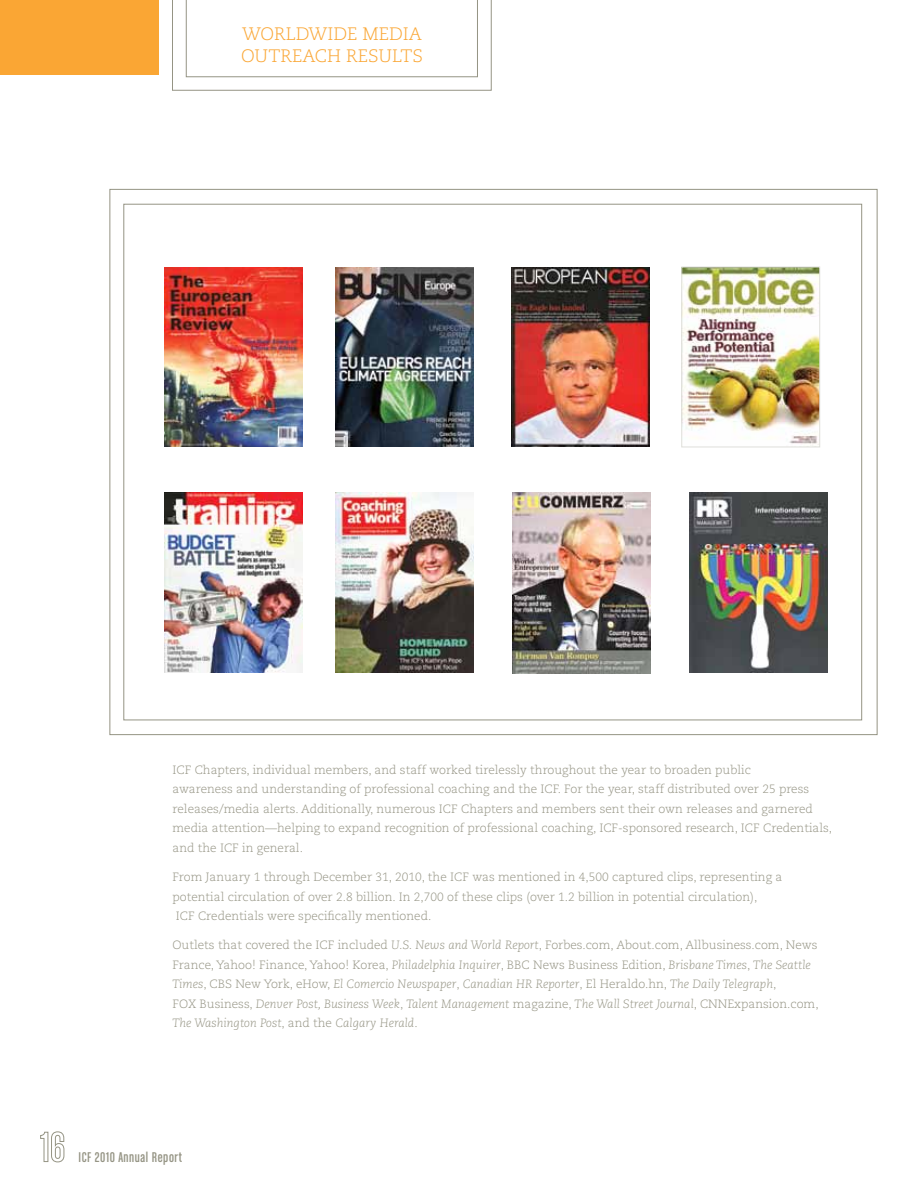
<style>
.page{position:relative;width:918px;height:1188px;background:#fff}
.page>*{position:absolute;margin:0;border:0;box-sizing:border-box;transform-origin:0 0}
.t1{font:300 18px "Caecilia";color:#faa634}
.t2{font:15px "Chalet Comprime Cologne Sixty";letter-spacing:.04em;color:#959484}
.t3{font:300 12px/19.5px "Caecilia";color:#959484}
.s1{font-style:italic}
</style>
<div class="page">
<svg style="left:40px;top:1131px;width:25px;height:32px"></svg>
<svg style="left:172px;top:0;width:320px;height:91px"></svg>
<div style="left:0;top:0;width:159px;height:74px;background:#faa634"></div>
<img style="left:164px;top:267px;width:138px;height:180px">
<img style="left:164px;top:492px;width:138px;height:180px">
<img style="left:335px;top:267px;width:138px;height:180px">
<img style="left:335px;top:492px;width:138px;height:180px">
<img style="left:511px;top:267px;width:138px;height:180px">
<img style="left:512px;top:492px;width:138px;height:181px">
<img style="left:683px;top:269px;width:135px;height:176px">
<div style="left:681px;top:267px;width:139px;height:180px;border:1px solid #dfdfda"></div>
<img style="left:689px;top:492px;width:138px;height:180px">
<h1 class="t1" style="left:242px;top:24px;width:32px">Worldwide</h1>
<h1 class="t1" style="left:362px;top:24px;width:13px">media</h1>
<h1 class="t1" style="left:241px;top:45px;width:14px">outreach</h1>
<h1 class="t1" style="left:346px;top:45px;width:12px">results</h1>
<p class="t3" style="left:172px;top:760px;width:661px">ICF Chapters, individual members, and staff worked tirelessly throughout the year to broaden public<br>awareness and understanding of professional coaching and the ICF. For the year, staff distributed over 25 press releases/media alerts. Additionally, numerous ICF Chapters and members sent their own releases and garnered media attention—helping to expand recognition of professional coaching, ICF-sponsored research, ICF Credentials, and the ICF in general.</p>
<p class="t3" style="left:172px;top:867px;width:611px">From January 1 through December 31, 2010, the ICF was mentioned in 4,500 captured clips, representing a potential circulation of over 2.8 billion. In 2,700 of these clips (over 1.2 billion in potential circulation),<br>ICF Credentials were specifically mentioned.</p>
<p class="t3" style="left:172px;top:936px;width:648px">Outlets that covered the ICF included <span class="s1">U.S. News and World Report</span>, Forbes.com, About.com, Allbusiness.com, News France, Yahoo! Finance, Yahoo! Korea, <span class="s1">Philadelphia Inquirer</span>, BBC News Business Edition, <span class="s1">Brisbane Times</span>, <span class="s1">The Seattle Times</span>, CBS New York, eHow, <span class="s1">El Comercio Newspaper</span>, <span class="s1">Canadian HR Reporter</span>, El Heraldo.hn, <span class="s1">The Daily Telegraph</span>,<br>FOX Business, <span class="s1">Denver Post, Business Week</span>, <span class="s1">Talent Management</span> magazine, <span class="s1">The Wall Street Journal</span>, CNNExpansion.com, <span class="s1">The Washington Post</span>, and the <span class="s1">Calgary Herald</span>.</p>
<p class="t2" style="left:78px;top:1148px;width:105px">ICF 2010 Annual Report</p>
</div>
